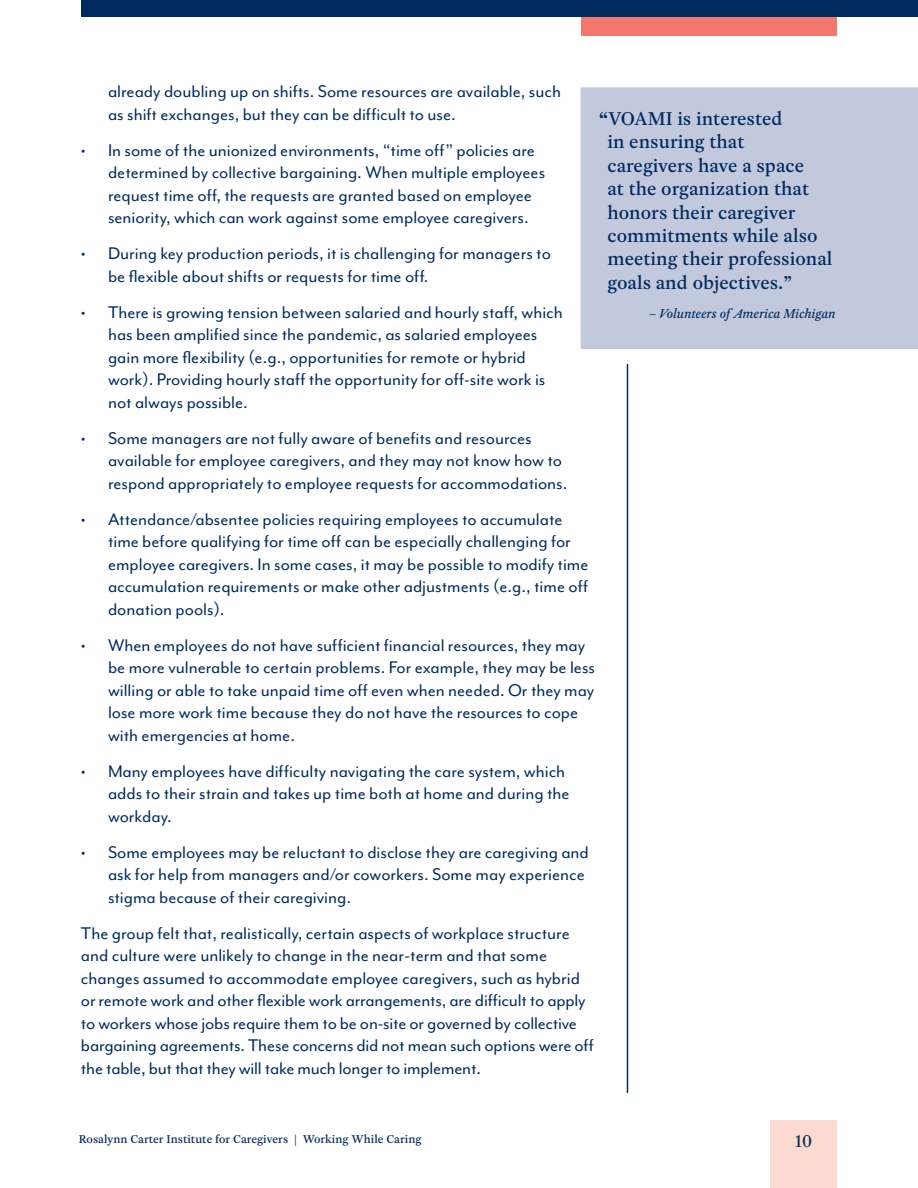
<style>
.page{position:relative;width:918px;height:1188px;background:#fff}
.page>*{position:absolute;margin:0;border:0;box-sizing:border-box;transform-origin:0 0}
.t1{font:19.5px/22.5px "Mr Eaves Mod OT";color:#002b5f}
.t2{font:500 19.5px/23.4px "Rosart";color:#002b5f}
.t3{font:500 18px "Rosart";color:#002b5f}
.t4{font:italic 500 13.5px "Rosart";color:#002b5f}
.t5{font:500 12px "Rosart";color:#002b5f}
.s1{font-weight:700}
</style>
<div class="page">
<div style="left:81px;top:0;width:837px;height:17px;background:#002b5f"></div>
<div style="left:581px;top:17px;width:256px;height:19px;background:#f3776c"></div>
<hr style="left:627px;top:84px;width:1px;height:1009px;background:#002b5f">
<div style="left:770px;top:1120px;width:67px;height:68px;background:#fddad0"></div>
<svg style="left:580px;top:84px;width:338px;height:287px;background:#c8cde0"></svg>
<p class="t1" style="left:108px;top:80px;width:455px">already doubling up on shifts. Some resources are available, such as shift exchanges, but they can be difficult to use.</p>
<p class="t1" style="left:108px;top:139px;width:439px;text-indent:-27px">• In some of the unionized environments, “time off” policies are determined by collective bargaining. When multiple employees request time off, the requests are granted based on employee seniority, which can work against some employee caregivers.</p>
<p class="t1" style="left:108px;top:242px;width:444px;text-indent:-27px">• During key production periods, it is challenging for managers to be flexible about shifts or requests for time off.</p>
<p class="t1" style="left:108px;top:301px;width:456px;text-indent:-27px">• There is growing tension between salaried and hourly staff, which has been amplified since the pandemic, as salaried employees gain more flexibility (e.g., opportunities for remote or hybrid work). Providing hourly staff the opportunity for off-site work is not always possible.</p>
<p class="t1" style="left:108px;top:427px;width:461px;text-indent:-27px">• Some managers are not fully aware of benefits and resources available for employee caregivers, and they may not know how to respond appropriately to employee requests for accommodations.</p>
<p class="t1" style="left:108px;top:508px;width:482px;text-indent:-27px">• Attendance/absentee policies requiring employees to accumulate time before qualifying for time off can be especially challenging for employee caregivers. In some cases, it may be possible to modify time accumulation requirements or make other adjustments (e.g., time off donation pools).</p>
<p class="t1" style="left:108px;top:634px;width:489px;text-indent:-27px">• When employees do not have sufficient financial resources, they may be more vulnerable to certain problems. For example, they may be less willing or able to take unpaid time off even when needed. Or they may lose more work time because they do not have the resources to cope with emergencies at home.</p>
<p class="t1" style="left:108px;top:760px;width:463px;text-indent:-27px">• Many employees have difficulty navigating the care system, which adds to their strain and takes up time both at home and during the workday.</p>
<p class="t1" style="left:108px;top:841px;width:482px;text-indent:-27px">• Some employees may be reluctant to disclose they are caregiving and ask for help from managers and/or coworkers. Some may experience stigma because of their caregiving.</p>
<p class="t1" style="left:81px;top:922px;width:514px">The group felt that, realistically, certain aspects of workplace structure and culture were unlikely to change in the near-term and that some changes assumed to accommodate employee caregivers, such as hybrid or remote work and other flexible work arrangements, are difficult to apply to workers whose jobs require them to be on-site or governed by collective bargaining agreements. These concerns did not mean such options were off the table, but that they will take much longer to implement.</p>
<p class="t2" style="left:607px;top:106px;width:227px;text-indent:-9px"><span class="s1">“</span>VOAMI is interested<br>in ensuring that caregivers have a space<br>at the organization that honors their caregiver commitments while also meeting their professional goals and objectives.”</p>
<p class="t4" style="left:649px;top:304px;width:188px">– Volunteers of America Michigan</p>
<p class="t5" style="left:79px;top:1130px;width:344px">Rosalynn Carter Institute for Caregivers | Working While Caring</p>
<p class="t3" style="left:795px;top:1128px;width:19px">10</p>
</div>
